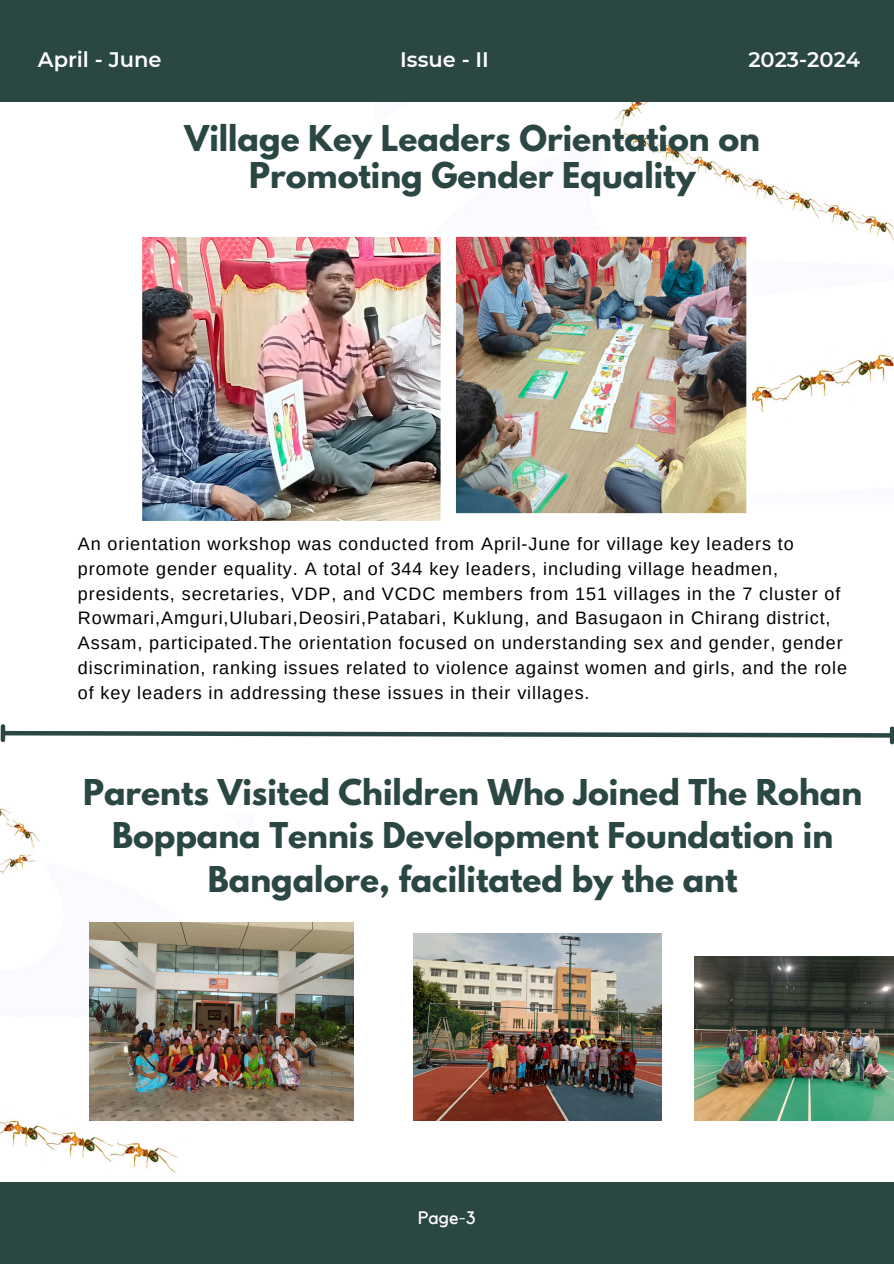
<style>
.page{position:relative;width:894px;height:1264px;background:#fff}
.page>*{position:absolute;margin:0;border:0;box-sizing:border-box;transform-origin:0 0}
.t1{font:700 31.5px/43.8px "League Spartan";color:#2b4743;text-align:center}
.t2{font:600 21px "Montserrat";color:#fff}
.t3{font:18px/24.8px "Arimo";letter-spacing:.05em;color:#000}
.t4{font:18px "Kollektif";color:#fff}
</style>
<div class="page">
<img style="left:615px;top:102px;width:278px;height:311px">
<img style="left:0;top:808px;width:253px;height:365px">
<img style="left:142px;top:237px;width:299px;height:284px">
<img style="left:455px;top:231px;width:297px;height:283px">
<div style="left:0;top:1181px;width:893px;height:82px;background:#2b4743"></div>
<div style="left:0;top:0;width:893px;height:102px;background:#2b4743"></div>
<img style="left:694px;top:956px;width:199px;height:164px">
<svg style="left:0;top:728px;width:889px;height:12px"></svg>
<hr style="left:1px;top:726px;width:4px;height:14px;background:#2b4743">
<svg style="left:889px;top:728px;width:4px;height:14px"></svg>
<img style="left:89px;top:922px;width:265px;height:198px">
<img style="left:413px;top:933px;width:248px;height:187px">
<p class="t2" style="left:38px;top:46px;width:125px">April - June</p>
<p class="t2" style="left:400px;top:46px;width:90px">Issue - II</p>
<p class="t2" style="left:748px;top:46px;width:113px">2023-2024</p>
<p class="t1" style="left:185px;top:124px;width:576px;line-height:37.2px">Village Key Leaders Orientation on<br>Promoting Gender Equality</p>
<p class="t3" style="left:78px;top:531px;width:770px">An orientation workshop was conducted from April-June for village key leaders to promote gender equality. A total of 344 key leaders, including village headmen, presidents, secretaries, VDP, and VCDC members from 151 villages in the 7 cluster of Rowmari,Amguri,Ulubari,Deosiri,Patabari, Kuklung, and Basugaon in Chirang district, Assam, participated.The orientation focused on understanding sex and gender, gender discrimination, ranking issues related to violence against women and girls, and the role of key leaders in addressing these issues in their villages.</p>
<p class="t1" style="left:83px;top:774px;width:780px">Parents Visited Children Who Joined The Rohan<br>Boppana Tennis Development Foundation in<br>Bangalore, facilitated by the ant</p>
<h1 class="t4" style="left:418px;top:1209px;width:59px">Page-3</h1>
</div>
